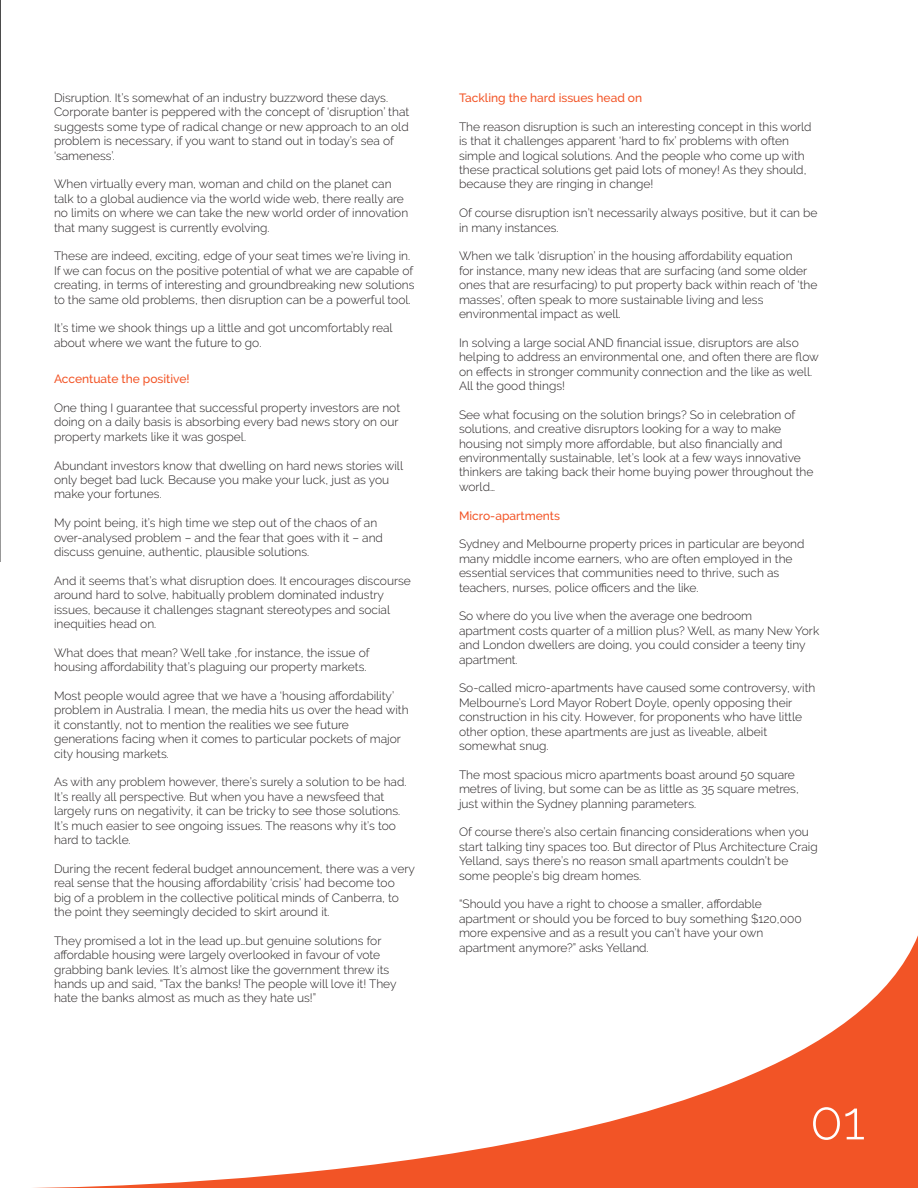
<style>
.page{position:relative;width:918px;height:1188px;background:#fff}
.page>*{position:absolute;margin:0;border:0;box-sizing:border-box;transform-origin:0 0}
.Issue_Title{font:300 54px "Raleway";color:#fff}
.Body{font:300 12px/14.4px "Raleway";color:#231f20}
.Character_Title{font:500 12px "Raleway";color:#f25426}
</style>
<div class="page">
<svg style="left:33px;top:935px;width:885px;height:253px"></svg>
<img style="left:0;top:0;width:1px;height:562px">
<p class="Body" style="left:54px;top:91px;width:357px">Disruption. It’s somewhat of an industry buzzword these days.<br>Corporate banter is peppered with the concept of ‘disruption’ that suggests some type of radical change or new approach to an old problem is necessary, if you want to stand out in today’s sea of ‘sameness’.</p>
<p class="Body" style="left:54px;top:177px;width:356px">When virtually every man, woman and child on the planet can talk to a global audience via the world wide web, there really are no limits on where we can take the new world order of innovation that many suggest is currently evolving.</p>
<p class="Body" style="left:54px;top:249px;width:362px">These are indeed, exciting, edge of your seat times we’re living in.<br>If we can focus on the positive potential of what we are capable of creating, in terms of interesting and groundbreaking new solutions to the same old problems, then disruption can be a powerful tool.</p>
<p class="Body" style="left:54px;top:321px;width:340px">It’s time we shook things up a little and got uncomfortably real about where we want the future to go.</p>
<p class="Character_Title" style="left:54px;top:372px;width:137px">Accentuate the positive!</p>
<p class="Body" style="left:54px;top:401px;width:348px">One thing I guarantee that successful property investors are not doing on a daily basis is absorbing every bad news story on our property markets like it was gospel.</p>
<p class="Body" style="left:54px;top:458px;width:351px">Abundant investors know that dwelling on hard news stories will only beget bad luck. Because you make your luck, just as you make your fortunes.</p>
<p class="Body" style="left:54px;top:516px;width:330px">My point being, it’s high time we step out of the chaos of an over-analysed problem – and the fear that goes with it – and discuss genuine, authentic, plausible solutions.</p>
<p class="Body" style="left:54px;top:573px;width:358px">And it seems that’s what disruption does. It encourages discourse around hard to solve, habitually problem dominated industry issues, because it challenges stagnant stereotypes and social inequities head on.</p>
<p class="Body" style="left:54px;top:645px;width:317px">What does that mean? Well take ,for instance, the issue of</p>
<p class="Body" style="left:54px;top:660px;width:314px">housing affordability that’s plaguing our property markets.</p>
<p class="Body" style="left:54px;top:689px;width:356px">Most people would agree that we have a ‘housing affordability’ problem in Australia. I mean, the media hits us over the head with it constantly, not to mention the realities we see future</p>
<p class="Body" style="left:54px;top:732px;width:348px">generations facing when it comes to particular pockets of major city housing markets.</p>
<p class="Body" style="left:54px;top:775px;width:354px">As with any problem however, there’s surely a solution to be had.<br>It’s really all perspective. But when you have a newsfeed that largely runs on negativity, it can be tricky to see those solutions.<br>It’s much easier to see ongoing issues. The reasons why it’s too hard to tackle.</p>
<p class="Body" style="left:54px;top:861px;width:362px">During the recent federal budget announcement, there was a very real sense that the housing affordability ‘crisis’ had become too big of a problem in the collective political minds of Canberra, to the point they seemingly decided to skirt around it.</p>
<p class="Body" style="left:54px;top:933px;width:329px">They promised a lot in the lead up…but genuine solutions for affordable housing were largely overlooked in favour of vote</p>
<p class="Body" style="left:54px;top:962px;width:344px">grabbing bank levies. It’s almost like the government threw its hands up and said, “Tax the banks! The people will love it! They hate the banks almost as much as they hate us!”</p>
<p class="Character_Title" style="left:459px;top:91px;width:185px">Tackling the hard issues head on</p>
<p class="Body" style="left:459px;top:119px;width:354px">The reason disruption is such an interesting concept in this world is that it challenges apparent ‘hard to fix’ problems with often simple and logical solutions. And the people who come up with these practical solutions get paid lots of money! As they should, because they are ringing in change!</p>
<p class="Body" style="left:459px;top:206px;width:360px">Of course disruption isn’t necessarily always positive, but it can be in many instances.</p>
<p class="Body" style="left:459px;top:249px;width:360px">When we talk ‘disruption’ in the housing affordability equation<br>for instance, many new ideas that are surfacing (and some older ones that are resurfacing) to put property back within reach of ‘the masses’, often speak to more sustainable living and less</p>
<p class="Body" style="left:459px;top:307px;width:163px">environmental impact as well.</p>
<p class="Body" style="left:459px;top:335px;width:361px">In solving a large social AND financial issue, disruptors are also helping to address an environmental one, and often there are flow on effects in stronger community connection and the like as well.<br>All the good things!</p>
<p class="Body" style="left:459px;top:407px;width:338px">See what focusing on the solution brings? So in celebration of solutions, and creative disruptors looking for a way to make</p>
<p class="Body" style="left:459px;top:436px;width:356px">housing not simply more affordable, but also financially and environmentally sustainable, let’s look at a few ways innovative thinkers are taking back their home buying power throughout the world…</p>
<p class="Character_Title" style="left:459px;top:508px;width:103px">Micro-apartments</p>
<p class="Body" style="left:459px;top:537px;width:347px">Sydney and Melbourne property prices in particular are beyond many middle income earners, who are often employed in the essential services that communities need to thrive, such as</p>
<p class="Body" style="left:459px;top:580px;width:241px">teachers, nurses, police officers and the like.</p>
<p class="Body" style="left:459px;top:609px;width:295px">So where do you live when the average one bedroom</p>
<p class="Body" style="left:459px;top:623px;width:362px">apartment costs quarter of a million plus? Well, as many New York and London dwellers are doing, you could consider a teeny tiny apartment.</p>
<p class="Body" style="left:459px;top:681px;width:358px">So-called micro-apartments have caused some controversy, with Melbourne’s Lord Mayor Robert Doyle, openly opposing their construction in his city. However, for proponents who have little other option, these apartments are just as liveable, albeit</p>
<p class="Body" style="left:459px;top:739px;width:91px">somewhat snug.</p>
<p class="Body" style="left:459px;top:767px;width:341px">The most spacious micro apartments boast around 50 square metres of living, but some can be as little as 35 square metres, just within the Sydney planning parameters.</p>
<p class="Body" style="left:459px;top:825px;width:360px">Of course there’s also certain financing considerations when you start talking tiny spaces too. But director of Plus Architecture Craig Yelland, says there’s no reason small apartments couldn’t be some people’s big dream homes.</p>
<p class="Body" style="left:459px;top:897px;width:304px">“Should you have a right to choose a smaller, affordable</p>
<p class="Body" style="left:459px;top:911px;width:344px">apartment or should you be forced to buy something $120,000 more expensive and as a result you can’t have your own</p>
<p class="Body" style="left:459px;top:940px;width:191px">apartment anymore?” asks Yelland.</p>
<p class="Issue_Title" style="left:810px;top:1089px;width:57px">01</p>
</div>
